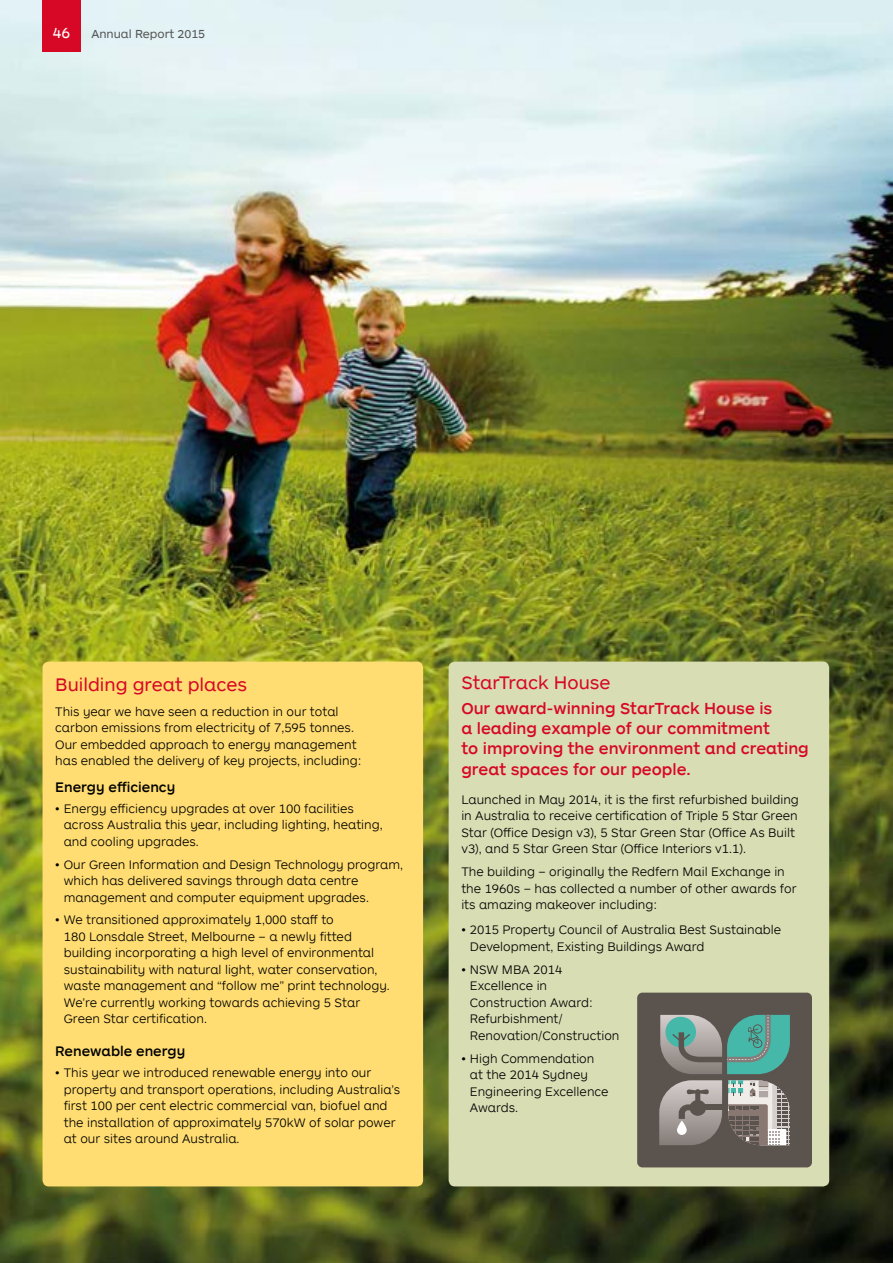
<style>
.page{position:relative;width:893px;height:1263px;background:#fff}
.page>*{position:absolute;margin:0;border:0;box-sizing:border-box;transform-origin:0 0}
.t1{font:18.75px "AP Letter";color:#d70825}
.t2{font:500 16.5px/20.2px "AP Letter";color:#d70825}
.t3{font:15px "AP Letter";color:#fff}
.t4{font:500 14.25px "AP Letter";color:#000}
.t5{font:300 12.75px/16.5px "AP Letter";color:#000}
.t6{font:12px "AP Letter";color:#575756}
</style>
<div class="page">
<img style="left:0;top:0;width:893px;height:1263px">
<div style="left:43px;top:662px;width:380px;height:524px;background:#ffdd72;border-radius:6px"></div>
<div style="left:449px;top:661px;width:380px;height:525px;background:#d9ddb3;border-radius:6px"></div>
<div style="left:637px;top:993px;width:175px;height:174px;background:#5b534e;border-radius:5px"></div>
<img style="left:659px;top:1080px;width:63px;height:65px">
<img style="left:660px;top:1015px;width:12px;height:52px">
<svg style="left:728px;top:1080px;width:62px;height:66px"></svg>
<div style="left:665px;top:1017px;width:31px;height:30px;background:#45b8a9;border-radius:50%"></div>
<svg style="left:677px;top:1120px;width:10px;height:15px"></svg>
<div style="left:689px;top:1100px;width:17px;height:16px;background:#5b534e;border-radius:50%"></div>
<div style="left:687px;top:1089px;width:22px;height:5px;background:#5b534e;border-radius:2px"></div>
<div style="left:695px;top:1089px;width:5px;height:15px;background:#5b534e;border-radius:2px"></div>
<svg style="left:679px;top:1104px;width:15px;height:15px"></svg>
<div style="left:700px;top:1105px;width:22px;height:5px;background:#5b534e"></div>
<svg style="left:672px;top:1015px;width:118px;height:59px"></svg>
<div style="left:43px;top:0;width:38px;height:51px;background:#d70825"></div>
<p class="t3" style="left:53px;top:23px;width:19px">46</p>
<p class="t6" style="left:91px;top:26px;width:115px">Annual Report 2015</p>
<h1 class="t1" style="left:55px;top:672px;width:193px">Building great places</h1>
<p class="t5" style="left:55px;top:703px;width:308px">This year we have seen a reduction in our total carbon emissions from electricity of 7,595 tonnes.<br>Our embedded approach to energy management has enabled the delivery of key projects, including:</p>
<p class="t4" style="left:55px;top:778px;width:122px">Energy efficiency</p>
<p class="t5" style="left:64px;top:799px;width:320px;text-indent:-9px">• Energy efficiency upgrades at over 100 facilities across Australia this year, including lighting, heating, and cooling upgrades.</p>
<p class="t5" style="left:64px;top:855px;width:341px;text-indent:-9px">• Our Green Information and Design Technology program, which has delivered savings through data centre management and computer equipment upgrades.</p>
<p class="t5" style="left:64px;top:911px;width:328px;text-indent:-9px">• We transitioned approximately 1,000 staff to<br>180 Lonsdale Street, Melbourne – a newly fitted building incorporating a high level of environmental sustainability with natural light, water conservation, waste management and “follow me” print technology.<br>We’re currently working towards achieving 5 Star Green Star certification.</p>
<p class="t4" style="left:55px;top:1042px;width:131px">Renewable energy</p>
<p class="t5" style="left:64px;top:1064px;width:338px;text-indent:-9px">• This year we introduced renewable energy into our property and transport operations, including Australia’s first 100 per cent electric commercial van, biofuel and the installation of approximately 570kW of solar power at our sites around Australia.</p>
<h1 class="t1" style="left:461px;top:671px;width:151px">StarTrack House</h1>
<p class="t2" style="left:461px;top:697px;width:349px">Our award-winning StarTrack House is<br>a leading example of our commitment<br>to improving the environment and creating great spaces for our people.</p>
<p class="t5" style="left:461px;top:791px;width:339px">Launched in May 2014, it is the first refurbished building in Australia to receive certification of Triple 5 Star Green Star (Office Design v3), 5 Star Green Star (Office As Built v3), and 5 Star Green Star (Office Interiors v1.1).</p>
<p class="t5" style="left:461px;top:863px;width:337px">The building – originally the Redfern Mail Exchange in the 1960s – has collected a number of other awards for its amazing makeover including:</p>
<p class="t5" style="left:470px;top:921px;width:313px;text-indent:-9px">• 2015 Property Council of Australia Best Sustainable<br>Development, Existing Buildings Award</p>
<p class="t5" style="left:470px;top:960px;width:151px;text-indent:-9px">• NSW MBA 2014<br>Excellence in<br>Construction Award:<br>Refurbishment/<br>Renovation/Construction</p>
<p class="t5" style="left:470px;top:1049px;width:140px;text-indent:-9px">• High Commendation at the 2014 Sydney<br>Engineering Excellence<br>Awards.</p>
</div>
